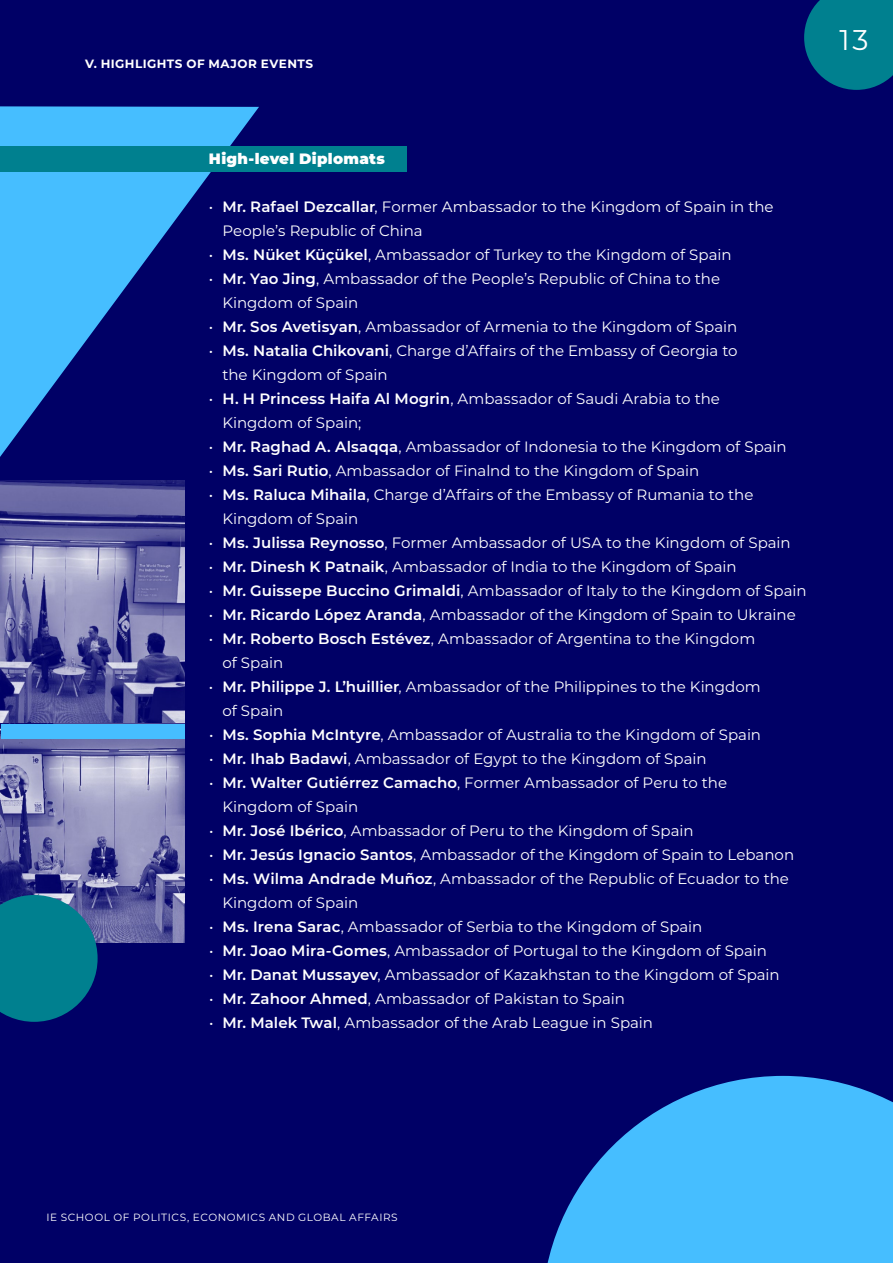
<style>
.page{position:relative;width:893px;height:1263px;background:#006}
.page>*{position:absolute;margin:0;border:0;box-sizing:border-box;transform-origin:0 0}
.t1{font:28.5px "Montserrat";color:#fff}
.t2{font:15px/24px "Montserrat";letter-spacing:.005em;color:#fff}
.t3{font:900 15px "Montserrat";letter-spacing:.02em;color:#fff}
.t4{font:700 12px "Montserrat";letter-spacing:.04em;color:#fff}
.t5{font:10.5px "Montserrat";letter-spacing:.055em;color:#fff}
.s1{font-weight:600}
</style>
<div class="page">
<svg style="left:804px;top:0;width:89px;height:90px;background:#00708a"></svg>
<img style="left:0;top:480px;width:185px;height:463px">
<svg style="left:542px;top:1076px;width:351px;height:187px;background:#3797e0"></svg>
<svg style="left:0;top:895px;width:98px;height:127px;background:#07728c"></svg>
<svg style="left:0;top:106px;width:259px;height:351px;background:#215baf"></svg>
<div style="left:0;top:147px;width:407px;height:25px;background:#00808f"></div>
<div style="left:1px;top:724px;width:184px;height:15px;background:#46beff"></div>
<p class="t4" style="left:85px;top:55px;width:230px">V. HIGHLIGHTS OF MAJOR EVENTS</p>
<p class="t3" style="left:209px;top:147px;width:177px">High-level Diplomats</p>
<p class="t2" style="left:222px;top:194px;width:553px;text-indent:-13px">• <span class="s1">Mr. Rafael Dezcallar</span>, Former Ambassador to the Kingdom of Spain in the<br>People’s Republic of China</p>
<p class="t2" style="left:209px;top:242px;width:524px">• <span class="s1">Ms. Nüket Küçükel</span>, Ambassador of Turkey to the Kingdom of Spain</p>
<p class="t2" style="left:222px;top:266px;width:499px;text-indent:-13px">• <span class="s1">Mr. Yao Jing</span>, Ambassador of the People’s Republic of China to the<br>Kingdom of Spain</p>
<p class="t2" style="left:209px;top:314px;width:530px">• <span class="s1">Mr. Sos Avetisyan</span>, Ambassador of Armenia to the Kingdom of Spain</p>
<p class="t2" style="left:222px;top:338px;width:517px;text-indent:-13px">• <span class="s1">Ms. Natalia Chikovani</span>, Charge d’Affairs of the Embassy of Georgia to the Kingdom of Spain</p>
<p class="t2" style="left:222px;top:386px;width:499px;text-indent:-13px">• <span class="s1">H. H Princess Haifa Al Mogrin</span>, Ambassador of Saudi Arabia to the<br>Kingdom of Spain;</p>
<p class="t2" style="left:209px;top:434px;width:579px">• <span class="s1">Mr. Raghad A. Alsaqqa</span>, Ambassador of Indonesia to the Kingdom of Spain</p>
<p class="t2" style="left:209px;top:458px;width:492px">• <span class="s1">Ms. Sari Rutio</span>, Ambassador of Finalnd to the Kingdom of Spain</p>
<p class="t2" style="left:222px;top:482px;width:533px;text-indent:-13px">• <span class="s1">Ms. Raluca Mihaila</span>, Charge d’Affairs of the Embassy of Rumania to the<br>Kingdom of Spain</p>
<p class="t2" style="left:209px;top:530px;width:583px">• <span class="s1">Ms. Julissa Reynosso</span>, Former Ambassador of USA to the Kingdom of Spain</p>
<p class="t2" style="left:209px;top:554px;width:529px">• <span class="s1">Mr. Dinesh K Patnaik</span>, Ambassador of India to the Kingdom of Spain</p>
<p class="t2" style="left:209px;top:578px;width:599px">• <span class="s1">Mr. Guissepe Buccino Grimaldi</span>, Ambassador of Italy to the Kingdom of Spain</p>
<p class="t2" style="left:209px;top:602px;width:588px">• <span class="s1">Mr. Ricardo López Aranda</span>, Ambassador of the Kingdom of Spain to Ukraine</p>
<p class="t2" style="left:222px;top:626px;width:534px;text-indent:-13px">• <span class="s1">Mr. Roberto Bosch Estévez</span>, Ambassador of Argentina to the Kingdom of Spain</p>
<p class="t2" style="left:222px;top:674px;width:540px;text-indent:-13px">• <span class="s1">Mr. Philippe J. L’huillier</span>, Ambassador of the Philippines to the Kingdom of Spain</p>
<p class="t2" style="left:209px;top:722px;width:554px">• <span class="s1">Ms. Sophia McIntyre</span>, Ambassador of Australia to the Kingdom of Spain</p>
<p class="t2" style="left:209px;top:746px;width:499px">• <span class="s1">Mr. Ihab Badawi</span>, Ambassador of Egypt to the Kingdom of Spain</p>
<p class="t2" style="left:222px;top:770px;width:506px;text-indent:-13px">• <span class="s1">Mr. Walter Gutiérrez Camacho</span>, Former Ambassador of Peru to the<br>Kingdom of Spain</p>
<p class="t2" style="left:209px;top:818px;width:486px">• <span class="s1">Mr. José Ibérico</span>, Ambassador of Peru to the Kingdom of Spain</p>
<p class="t2" style="left:209px;top:842px;width:587px">• <span class="s1">Mr. Jesús Ignacio Santos</span>, Ambassador of the Kingdom of Spain to Lebanon</p>
<p class="t2" style="left:222px;top:866px;width:568px;text-indent:-13px">• <span class="s1">Ms. Wilma Andrade Muñoz</span>, Ambassador of the Republic of Ecuador to the<br>Kingdom of Spain</p>
<p class="t2" style="left:209px;top:914px;width:495px">• <span class="s1">Ms. Irena Sarac</span>, Ambassador of Serbia to the Kingdom of Spain</p>
<p class="t2" style="left:209px;top:938px;width:559px">• <span class="s1">Mr. Joao Mira-Gomes</span>, Ambassador of Portugal to the Kingdom of Spain</p>
<p class="t2" style="left:209px;top:962px;width:572px">• <span class="s1">Mr. Danat Mussayev</span>, Ambassador of Kazakhstan to the Kingdom of Spain</p>
<p class="t2" style="left:209px;top:986px;width:417px">• <span class="s1">Mr. Zahoor Ahmed</span>, Ambassador of Pakistan to Spain</p>
<p class="t2" style="left:209px;top:1010px;width:445px">• <span class="s1">Mr. Malek Twal</span>, Ambassador of the Arab League in Spain</p>
<h1 class="t1" style="left:839px;top:20px;width:31px">13</h1>
<p class="t5" style="left:46px;top:1210px;width:353px">IE SCHOOL OF POLITICS, ECONOMICS AND GLOBAL AFFAIRS</p>
</div>
